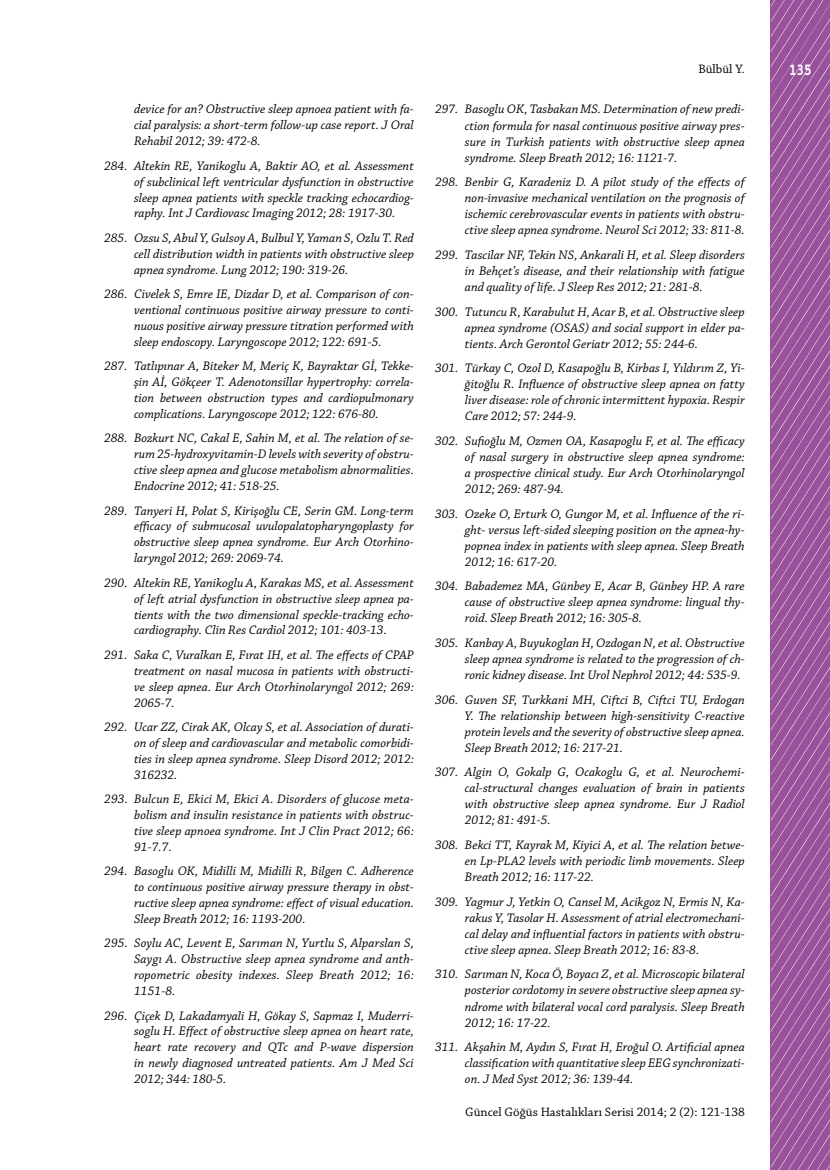
<style>
.page{position:relative;width:830px;height:1170px;background:#fff}
.page>*{position:absolute;margin:0;border:0;box-sizing:border-box;transform-origin:0 0}
.t1{font:700 15px "Alwyn";color:#fff;scale:.85 1}
.t2{font:italic 13.05px/15.9px "Chaparral Pro";color:#000;text-align:justify}
.t3{font:12.9px "Chaparral Pro";color:#000}
</style>
<div class="page">
<svg style="left:770px;top:0;width:59px;height:1169px;background:#9d5ba0"></svg>
<p class="t2" style="left:134px;top:102px;width:281px">device for an? Obstructive sleep apnoea patient with fa&shy;cial paralysis: a short-term follow-up case report. J Oral Rehabil 2012; 39: 472-8.</p>
<p class="t2" style="left:134px;top:158px;width:281px;text-indent:-30px">284. Altekin RE, Yanikoglu A, Baktir AO, et al. Assessment of subclinical left ventricular dysfunction in obstructive sleep apnea patients with speckle tracking echocardiog&shy;raphy. Int J Cardiovasc Imaging 2012; 28: 1917-30.</p>
<p class="t2" style="left:134px;top:230px;width:281px;text-indent:-30px">285. Ozsu S, Abul Y, Gulsoy A, Bulbul Y, Yaman S, Ozlu T. Red cell distribution width in patients with obstructive sleep apnea syndrome. Lung 2012; 190: 319-26.</p>
<p class="t2" style="left:134px;top:286px;width:281px;text-indent:-30px">286. Civelek S, Emre IE, Dizdar D, et al. Comparison of con&shy;ventional continuous positive airway pressure to conti&shy;nuous positive airway pressure titration performed with sleep endoscopy. Laryngoscope 2012; 122: 691-5.</p>
<p class="t2" style="left:134px;top:358px;width:281px;text-indent:-30px">287. Tatlıpınar A, Biteker M, Meriç K, Bayraktar Gİ, Tekke&shy;şin Aİ, Gökçeer T. Adenotonsillar hypertrophy: correla&shy;tion between obstruction types and cardiopulmonary complications. Laryngoscope 2012; 122: 676-80.</p>
<p class="t2" style="left:134px;top:431px;width:281px;text-indent:-30px">288. Bozkurt NC, Cakal E, Sahin M, et al. The relation of se&shy;rum 25-hydroxyvitamin-D levels with severity of obstru&shy;ctive sleep apnea and glucose metabolism abnormalities.<br>Endocrine 2012; 41: 518-25.</p>
<p class="t2" style="left:134px;top:503px;width:281px;text-indent:-30px">289. Tanyeri H, Polat S, Kirişoğlu CE, Serin GM. Long-term efficacy of submucosal uvulopalatopharyngoplasty for obstructive sleep apnea syndrome. Eur Arch Otorhino&shy;laryngol 2012; 269: 2069-74.</p>
<p class="t2" style="left:134px;top:575px;width:281px;text-indent:-30px">290. Altekin RE, Yanikoglu A, Karakas MS, et al. Assessment of left atrial dysfunction in obstructive sleep apnea pa&shy;tients with the two dimensional speckle-tracking echo&shy;cardiography. Clin Res Cardiol 2012; 101: 403-13.</p>
<p class="t2" style="left:134px;top:647px;width:281px;text-indent:-30px">291. Saka C, Vuralkan E, Fırat IH, et al. The effects of CPAP treatment on nasal mucosa in patients with obstructi&shy;ve sleep apnea. Eur Arch Otorhinolaryngol 2012; 269:<br>2065-7.</p>
<p class="t2" style="left:134px;top:719px;width:281px;text-indent:-30px">292. Ucar ZZ, Cirak AK, Olcay S, et al. Association of durati&shy;on of sleep and cardiovascular and metabolic comorbidi&shy;ties in sleep apnea syndrome. Sleep Disord 2012; 2012:<br>316232.</p>
<p class="t2" style="left:134px;top:791px;width:281px;text-indent:-30px">293. Bulcun E, Ekici M, Ekici A. Disorders of glucose meta&shy;bolism and insulin resistance in patients with obstruc&shy;tive sleep apnoea syndrome. Int J Clin Pract 2012; 66:<br>91-7.7.</p>
<p class="t2" style="left:134px;top:863px;width:281px;text-indent:-30px">294. Basoglu OK, Midilli M, Midilli R, Bilgen C. Adherence to continuous positive airway pressure therapy in obst&shy;ructive sleep apnea syndrome: effect of visual education.<br>Sleep Breath 2012; 16: 1193-200.</p>
<p class="t2" style="left:134px;top:935px;width:281px;text-indent:-30px">295. Soylu AC, Levent E, Sarıman N, Yurtlu S, Alparslan S, Saygı A. Obstructive sleep apnea syndrome and anth&shy;ropometric obesity indexes. Sleep Breath 2012; 16:<br>1151-8.</p>
<p class="t2" style="left:134px;top:1007px;width:281px;text-indent:-30px">296. Çiçek D, Lakadamyali H, Gökay S, Sapmaz I, Muderri&shy;soglu H. Effect of obstructive sleep apnea on heart rate, heart rate recovery and QTc and P-wave dispersion in newly diagnosed untreated patients. Am J Med Sci 2012; 344: 180-5.</p>
<p class="t3" style="left:698px;top:62px;width:48px">Bülbül Y.</p>
<p class="t1" style="left:788px;top:61px;width:28px">135</p>
<p class="t2" style="left:464px;top:102px;width:281px;text-indent:-30px">297. Basoglu OK, Tasbakan MS. Determination of new predi&shy;ction formula for nasal continuous positive airway pres&shy;sure in Turkish patients with obstructive sleep apnea syndrome. Sleep Breath 2012; 16: 1121-7.</p>
<p class="t2" style="left:464px;top:174px;width:281px;text-indent:-30px">298. Benbir G, Karadeniz D. A pilot study of the effects of non-invasive mechanical ventilation on the prognosis of ischemic cerebrovascular events in patients with obstru&shy;ctive sleep apnea syndrome. Neurol Sci 2012; 33: 811-8.</p>
<p class="t2" style="left:464px;top:247px;width:281px;text-indent:-30px">299. Tascilar NF, Tekin NS, Ankarali H, et al. Sleep disorders in Behçet’s disease, and their relationship with fatigue and quality of life. J Sleep Res 2012; 21: 281-8.</p>
<p class="t2" style="left:464px;top:304px;width:281px;text-indent:-30px">300. Tutuncu R, Karabulut H, Acar B, et al. Obstructive sleep apnea syndrome (OSAS) and social support in elder pa&shy;tients. Arch Gerontol Geriatr 2012; 55: 244-6.</p>
<p class="t2" style="left:464px;top:360px;width:281px;text-indent:-30px">301. Türkay C, Ozol D, Kasapoğlu B, Kirbas I, Yıldırım Z, Yi&shy;ğitoğlu R. Influence of obstructive sleep apnea on fatty liver disease: role of chronic intermittent hypoxia. Respir Care 2012; 57: 244-9.</p>
<p class="t2" style="left:464px;top:433px;width:281px;text-indent:-30px">302. Sufioğlu M, Ozmen OA, Kasapoglu F, et al. The efficacy of nasal surgery in obstructive sleep apnea syndrome: a prospective clinical study. Eur Arch Otorhinolaryngol 2012; 269: 487-94.</p>
<p class="t2" style="left:464px;top:506px;width:281px;text-indent:-30px">303. Ozeke O, Erturk O, Gungor M, et al. Influence of the ri&shy;ght- versus left-sided sleeping position on the apnea-hy&shy;popnea index in patients with sleep apnea. Sleep Breath 2012; 16: 617-20.</p>
<p class="t2" style="left:464px;top:578px;width:281px;text-indent:-30px">304. Babademez MA, Günbey E, Acar B, Günbey HP. A rare cause of obstructive sleep apnea syndrome: lingual thy&shy;roid. Sleep Breath 2012; 16: 305-8.</p>
<p class="t2" style="left:464px;top:635px;width:281px;text-indent:-30px">305. Kanbay A, Buyukoglan H, Ozdogan N, et al. Obstructive sleep apnea syndrome is related to the progression of ch&shy;ronic kidney disease. Int Urol Nephrol 2012; 44: 535-9.</p>
<p class="t2" style="left:464px;top:692px;width:281px;text-indent:-30px">306. Guven SF, Turkkani MH, Ciftci B, Ciftci TU, Erdogan Y. The relationship between high-sensitivity C-reactive protein levels and the severity of obstructive sleep apnea.<br>Sleep Breath 2012; 16: 217-21.</p>
<p class="t2" style="left:464px;top:764px;width:281px;text-indent:-30px">307. Algin O, Gokalp G, Ocakoglu G, et al. Neurochemi&shy;cal-structural changes evaluation of brain in patients with obstructive sleep apnea syndrome. Eur J Radiol 2012; 81: 491-5.</p>
<p class="t2" style="left:464px;top:837px;width:281px;text-indent:-30px">308. Bekci TT, Kayrak M, Kiyici A, et al. The relation betwe&shy;en Lp-PLA2 levels with periodic limb movements. Sleep Breath 2012; 16: 117-22.</p>
<p class="t2" style="left:464px;top:894px;width:281px;text-indent:-30px">309. Yagmur J, Yetkin O, Cansel M, Acikgoz N, Ermis N, Ka&shy;rakus Y, Tasolar H. Assessment of atrial electromechani&shy;cal delay and influential factors in patients with obstru&shy;ctive sleep apnea. Sleep Breath 2012; 16: 83-8.</p>
<p class="t2" style="left:464px;top:966px;width:281px;text-indent:-30px">310. Sarıman N, Koca Ö, Boyacı Z, et al. Microscopic bilateral posterior cordotomy in severe obstructive sleep apnea sy&shy;ndrome with bilateral vocal cord paralysis. Sleep Breath 2012; 16: 17-22.</p>
<p class="t2" style="left:464px;top:1039px;width:281px;text-indent:-30px">311. Akşahin M, Aydın S, Fırat H, Eroğul O. Artificial apnea classification with quantitative sleep EEG synchronizati&shy;on. J Med Syst 2012; 36: 139-44.</p>
<p class="t3" style="left:465px;top:1104px;width:281px">Güncel Göğüs Hastalıkları Serisi 2014; 2 (2): 121-138</p>
</div>
